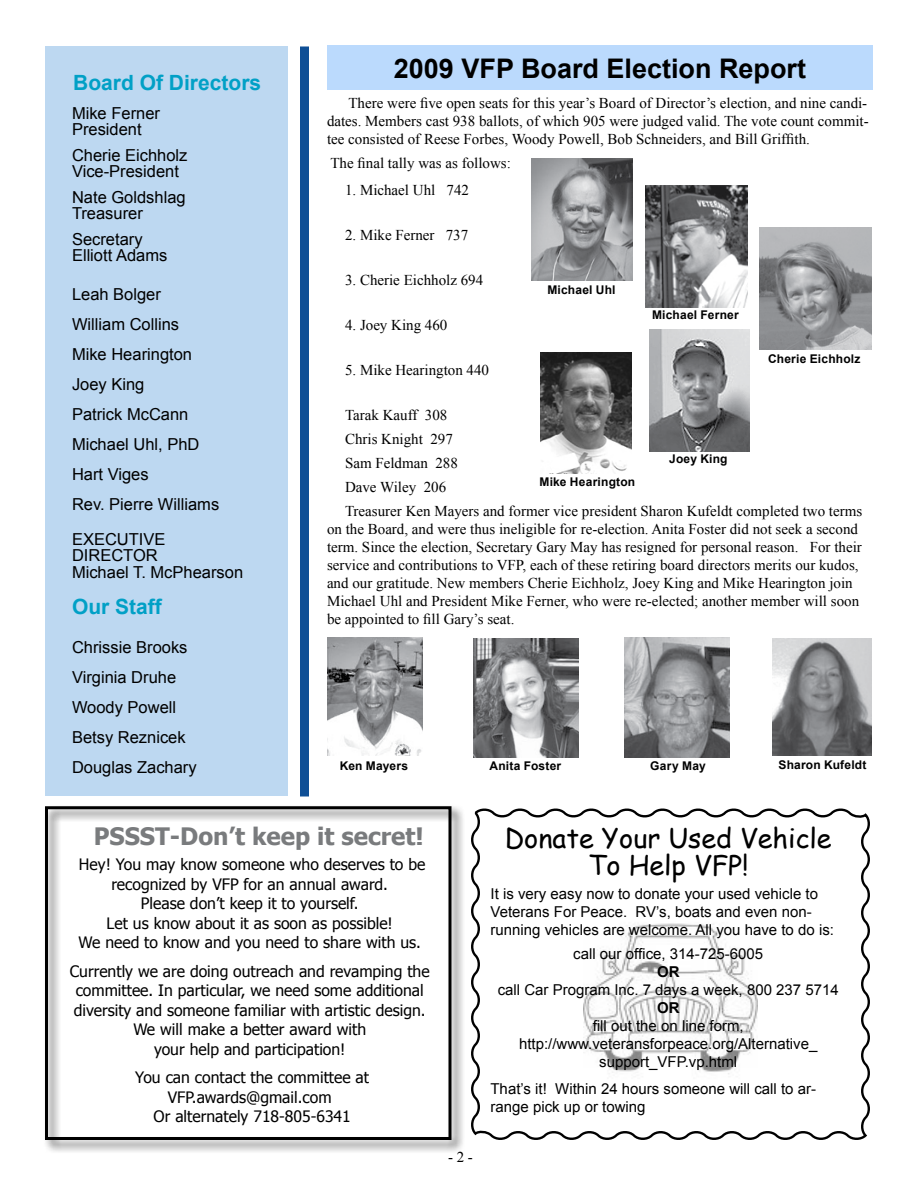
<style>
.page{position:relative;width:918px;height:1188px;background:#fff}
.page>*{position:absolute;margin:0;border:0;box-sizing:border-box;transform-origin:0 0}
.t1{font:27px/27px "Comic Sans MS";color:#000;text-align:center}
.t2{font:700 27px "Arial";color:#000}
.t3{font:700 24px "Tahoma";color:#797b7d}
.t4{font:700 21px "Arial";color:#01a0c6}
.t5{font:16.5px/30px "Arial";color:#000}
.t6{font:15.75px/19.5px "Tahoma";color:#000;text-align:center}
.t7{font:15px/18px "Times New Roman";color:#000}
.t8{font:15px/18px "Arial";color:#000}
.t9{font:700 15px "Arial";color:#000}
.t10{font:700 12px "Arial";letter-spacing:.015em;color:#000}
</style>
<div class="page">
<div style="left:45px;top:46px;width:243px;height:750px;background:#bdd8f1"></div>
<div style="left:300px;top:46px;width:9px;height:750px;background:#0f4f96"></div>
<div style="left:327px;top:45px;width:546px;height:45px;background:#bbdafd"></div>
<div style="left:43px;top:804px;width:423px;height:350px;background:#000;opacity:.75"></div>
<div style="left:45px;top:806px;width:407px;height:334px;border:3px solid #000"></div>
<img style="left:624px;top:638px;width:106px;height:119px">
<img style="left:473px;top:639px;width:106px;height:118px">
<img style="left:328px;top:637px;width:94px;height:119px">
<img style="left:531px;top:159px;width:101px;height:121px">
<img style="left:645px;top:186px;width:102px;height:121px">
<img style="left:759px;top:228px;width:113px;height:121px">
<img style="left:650px;top:330px;width:99px;height:121px">
<img style="left:540px;top:352px;width:92px;height:122px">
<svg style="left:471px;top:808px;width:399px;height:332px"></svg>
<img style="left:772px;top:638px;width:99px;height:118px">
<h3 class="t4" style="left:73px;top:69px;width:189px">Board Of Directors</h3>
<p class="t5" style="left:72px;top:105px;width:90px;line-height:16.5px">Mike Ferner<br>President</p>
<p class="t5" style="left:72px;top:147px;width:117px;line-height:16.5px">Cherie Eichholz<br>Vice-President</p>
<p class="t5" style="left:72px;top:189px;width:115px;line-height:16.5px">Nate Goldshlag<br>Treasurer</p>
<p class="t5" style="left:72px;top:231px;width:97px;line-height:16.5px">Secretary<br>Elliott Adams</p>
<p class="t5" style="left:72px;top:280px;width:149px">Leah Bolger<br>William Collins<br>Mike Hearington<br>Joey King<br>Patrick McCann<br>Michael Uhl, PhD<br>Hart Viges<br>Rev. Pierre Williams</p>
<p class="t5" style="left:72px;top:531px;width:173px;line-height:16.5px">EXECUTIVE<br>DIRECTOR<br>Michael T. McPhearson</p>
<h3 class="t4" style="left:72px;top:593px;width:91px">Our Staff</h3>
<p class="t5" style="left:72px;top:632px;width:126px">Chrissie Brooks<br>Virginia Druhe<br>Woody Powell<br>Betsy Reznicek<br>Douglas Zachary</p>
<h1 class="t2" style="left:394px;top:51px;width:414px">2009 VFP Board Election Report</h1>
<p class="t7" style="left:327px;top:94px;width:543px;text-align:justify;text-indent:21px">There were five open seats for this year’s Board of Director’s election, and nine candi&shy;dates. Members cast 938 ballots, of which 905 were judged valid. The vote count commit&shy;tee consisted of Reese Forbes, Woody Powell, Bob Schneiders, and Bill Griffith.</p>
<p class="t7" style="left:330px;top:154px;width:182px">The final tally was as follows:</p>
<p class="t7" style="left:345px;top:181px;width:126px">1. Michael Uhl 742</p>
<p class="t7" style="left:345px;top:226px;width:125px">2. Mike Ferner 737</p>
<p class="t7" style="left:345px;top:271px;width:140px">3. Cherie Eichholz 694</p>
<p class="t7" style="left:345px;top:316px;width:104px">4. Joey King 460</p>
<p class="t7" style="left:345px;top:361px;width:146px">5. Mike Hearington 440</p>
<p class="t7" style="left:345px;top:403px;width:519px;line-height:24px">Tarak Kauff 308<br>Chris Knight 297<br>Sam Feldman 288<br>Dave Wiley 206<br>Treasurer Ken Mayers and former vice president Sharon Kufeldt completed two terms</p>
<p class="t7" style="left:327px;top:520px;width:536px">on the Board, and were thus ineligible for re-election. Anita Foster did not seek a second term. Since the election, Secretary Gary May has resigned for personal reason. For their service and contributions to VFP, each of these retiring board directors merits our kudos, and our gratitude. New members Cherie Eichholz, Joey King and Mike Hearington join Michael Uhl and President Mike Ferner, who were re-elected; another member will soon be appointed to fill Gary’s seat.</p>
<p class="t10" style="left:547px;top:282px;width:70px">Michael Uhl</p>
<p class="t10" style="left:652px;top:307px;width:88px">Michael Ferner</p>
<p class="t10" style="left:768px;top:351px;width:94px">Cherie Eichholz</p>
<p class="t10" style="left:669px;top:451px;width:60px">Joey King</p>
<p class="t10" style="left:540px;top:474px;width:97px">Mike Hearington</p>
<p class="t10" style="left:340px;top:758px;width:70px">Ken Mayers</p>
<p class="t10" style="left:490px;top:758px;width:73px">Anita Foster</p>
<p class="t10" style="left:650px;top:758px;width:57px">Gary May</p>
<p class="t10" style="left:779px;top:757px;width:90px">Sharon Kufeldt</p>
<h2 class="t3" style="left:94px;top:819px;width:331px">PSSST-Don’t keep it secret!</h2>
<p class="t6" style="left:78px;top:854px;width:348px">Hey! You may know someone who deserves to be recognized by VFP for an annual award.<br>Please don’t keep it to yourself.<br>Let us know about it as soon as possible!<br>We need to know and you need to share with us.</p>
<p class="t6" style="left:70px;top:961px;width:361px">Currently we are doing outreach and revamping the committee. In particular, we need some additional diversity and someone familiar with artistic design.<br>We will make a better award with<br>your help and participation!</p>
<p class="t6" style="left:135px;top:1067px;width:235px">You can contact the committee at<br>VFP.awards@gmail.com<br>Or alternately 718-805-6341</p>
<p class="t7" style="left:448px;top:1148px;width:26px">- 2 -</p>
<h1 class="t1" style="left:505px;top:824px;width:328px">Donate Your Used Vehicle<br>To Help VFP!</h1>
<p class="t8" style="left:490px;top:885px;width:345px">It is very easy now to donate your used vehicle to<br>Veterans For Peace. RV’s, boats and even non&shy;running vehicles are welcome. All you have to do is:</p>
<p class="t8" style="left:573px;top:945px;width:192px">call our office, 314-725-6005</p>
<p class="t9" style="left:657px;top:962px;width:24px">OR</p>
<p class="t8" style="left:498px;top:981px;width:342px">call Car Program Inc. 7 days a week, 800 237 5714</p>
<p class="t9" style="left:657px;top:998px;width:24px">OR</p>
<p class="t8" style="left:519px;top:1017px;width:300px;text-align:center">fill out the on line form, http://www.veteransforpeace.org/Alternative_ support_VFP.vp.html</p>
<p class="t8" style="left:490px;top:1080px;width:327px">That’s it! Within 24 hours someone will call to ar&shy;range pick up or towing</p>
</div>
